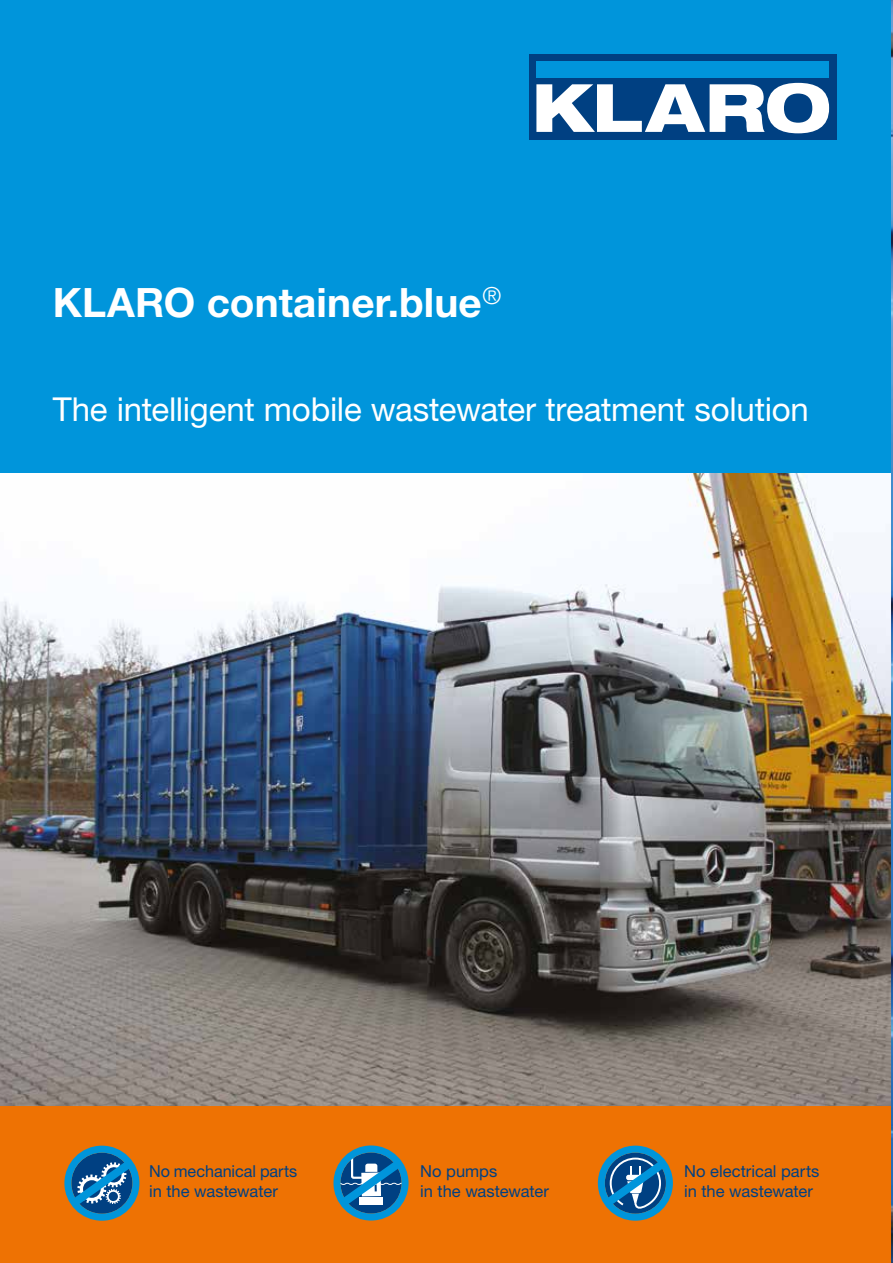
<style>
.page{position:relative;width:893px;height:1263px;background:#fff}
.page>*{position:absolute;margin:0;border:0;box-sizing:border-box;transform-origin:0 0}
.t1{font:700 40.5px "Helvetica Neue LT Pro";color:#fff}
.t2{font:33px "Helvetica Neue LT Pro";letter-spacing:-.01em;color:#fff}
.t3{font:16.5px/19.5px "Helvetica Neue LT Pro";color:#004082}
</style>
<div class="page">
<img style="left:890px;top:0;width:3px;height:1263px">
<div style="left:0;top:0;width:890px;height:474px;background:#0095db"></div>
<div style="left:0;top:1105px;width:890px;height:158px;background:#ee7203"></div>
<div style="left:529px;top:54px;width:307px;height:85px;background:#004082"></div>
<svg style="left:536px;top:83px;width:293px;height:50px"></svg>
<div style="left:537px;top:61px;width:292px;height:16px;background:#0095db"></div>
<svg style="left:64px;top:1146px;width:75px;height:75px"></svg>
<svg style="left:333px;top:1145px;width:76px;height:75px"></svg>
<svg style="left:598px;top:1145px;width:75px;height:76px"></svg>
<img style="left:0;top:474px;width:890px;height:631px">
<h1 class="t1" style="left:53px;top:278px;width:450px">KLARO container.blue<sup>®</sup></h1>
<h2 class="t2" style="left:53px;top:389px;width:757px">The intelligent mobile wastewater treatment solution</h2>
<p class="t3" style="left:149px;top:1161px;width:150px">No mechanical parts in the wastewater</p>
<p class="t3" style="left:420px;top:1161px;width:130px">No pumps<br>in the wastewater</p>
<p class="t3" style="left:684px;top:1161px;width:137px">No electrical parts in the wastewater</p>
</div>
